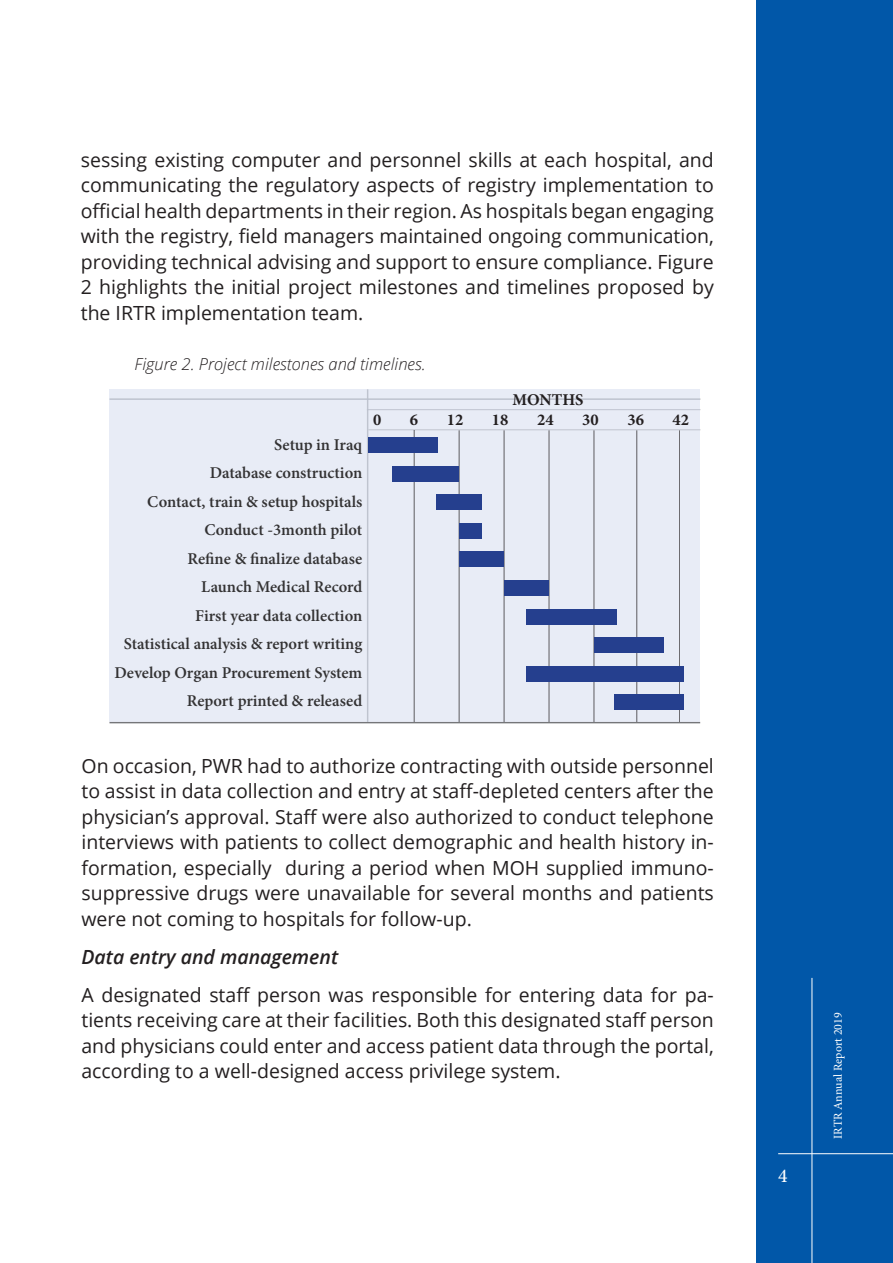
<style>
.page{position:relative;width:893px;height:1263px;background:#fff}
.page>*{position:absolute;margin:0;border:0;box-sizing:border-box;transform-origin:0 0}
.t1{font:19.5px/25.5px "Open Sans";color:#231f20;text-align:justify}
.t2{font:italic 600 19.5px "Open Sans";color:#231f20}
.t3{font:500 19.5px "Minion Pro";color:#fff}
.t4{font:600 16.5px "Minion Pro";color:#333233}
.t5{font:italic 300 16.5px "Open Sans";color:#231f20}
.t6{font:700 16.5px "Minion Pro";color:#231f20}
.t7{font:12px "Minion Pro";color:#fff}
</style>
<div class="page">
<div style="left:757px;top:0;width:136px;height:1263px;background:#0157a8"></div>
<div style="left:109px;top:389px;width:591px;height:333px;background:#e8ecf6"></div>
<hr style="left:414px;top:430px;width:1px;height:292px;background:#231f20">
<hr style="left:459px;top:430px;width:1px;height:292px;background:#231f20">
<hr style="left:504px;top:430px;width:1px;height:292px;background:#231f20">
<hr style="left:549px;top:430px;width:1px;height:292px;background:#231f20">
<hr style="left:594px;top:430px;width:1px;height:292px;background:#231f20">
<hr style="left:636px;top:430px;width:1px;height:292px;background:#231f20">
<hr style="left:679px;top:430px;width:1px;height:292px;background:#231f20">
<hr style="left:109px;top:398px;width:591px;height:2px;background:#757679">
<hr style="left:109px;top:722px;width:591px;height:1px;background:#757679">
<hr style="left:368px;top:429px;width:332px;height:1px;background:#757679">
<hr style="left:367px;top:409px;width:333px;height:1px;background:#757679">
<div style="left:368px;top:437px;width:70px;height:16px;background:#253f8e"></div>
<div style="left:392px;top:466px;width:67px;height:15px;background:#253f8e"></div>
<div style="left:436px;top:495px;width:46px;height:15px;background:#253f8e"></div>
<div style="left:459px;top:523px;width:23px;height:15px;background:#253f8e"></div>
<div style="left:459px;top:552px;width:45px;height:15px;background:#253f8e"></div>
<div style="left:504px;top:580px;width:45px;height:16px;background:#253f8e"></div>
<div style="left:527px;top:609px;width:90px;height:15px;background:#253f8e"></div>
<div style="left:594px;top:637px;width:69px;height:16px;background:#253f8e"></div>
<div style="left:527px;top:666px;width:157px;height:15px;background:#253f8e"></div>
<div style="left:614px;top:695px;width:70px;height:15px;background:#253f8e"></div>
<hr style="left:367px;top:389px;width:1px;height:333px;background:#757878">
<hr style="left:812px;top:978px;width:1px;height:285px;background:#fff">
<hr style="left:778px;top:1153px;width:115px;height:1px;background:#fff">
<p class="t1" style="left:81px;top:147px;width:635px">sessing existing computer and personnel skills at each hospital, and communicating the regulatory aspects of registry implementation to official health departments in their region. As hospitals began engaging with the registry, field managers maintained ongoing communication, providing technical advising and support to ensure compliance. Figure 2 highlights the initial project milestones and timelines proposed by the IRTR implementation team.</p>
<p class="t5" style="left:134px;top:353px;width:293px">Figure 2. Project milestones and timelines.</p>
<p class="t6" style="left:513px;top:388px;width:73px">MONTHS</p>
<p class="t4" style="left:274px;top:433px;width:90px">Setup in Iraq</p>
<p class="t4" style="left:210px;top:462px;width:154px">Database construction</p>
<p class="t4" style="left:147px;top:490px;width:216px">Contact, train &amp; setup hospitals</p>
<p class="t4" style="left:204px;top:519px;width:159px">Conduct -3month pilot</p>
<p class="t4" style="left:188px;top:547px;width:176px">Refine &amp; finalize database</p>
<p class="t4" style="left:201px;top:576px;width:162px">Launch Medical Record</p>
<p class="t4" style="left:195px;top:604px;width:169px">First year data collection</p>
<p class="t4" style="left:124px;top:633px;width:240px">Statistical analysis &amp; report writing</p>
<p class="t4" style="left:115px;top:661px;width:249px">Develop Organ Procurement System</p>
<p class="t4" style="left:187px;top:690px;width:177px">Report printed &amp; released</p>
<p class="t6" style="left:373px;top:408px;width:10px">0</p>
<p class="t6" style="left:410px;top:408px;width:10px">6</p>
<p class="t6" style="left:447px;top:408px;width:18px">12</p>
<p class="t6" style="left:492px;top:408px;width:18px">18</p>
<p class="t6" style="left:537px;top:408px;width:18px">24</p>
<p class="t6" style="left:582px;top:408px;width:18px">30</p>
<p class="t6" style="left:627px;top:408px;width:18px">36</p>
<p class="t6" style="left:673px;top:408px;width:18px">42</p>
<p class="t1" style="left:81px;top:752px;width:634px">On occasion, PWR had to authorize contracting with outside personnel to assist in data collection and entry at staff-depleted centers after the physician’s approval. Staff were also authorized to conduct telephone interviews with patients to collect demographic and health history in&shy;formation, especially during a period when MOH supplied immuno&shy;suppressive drugs were unavailable for several months and patients were not coming to hospitals for follow-up.</p>
<p class="t2" style="left:81px;top:943px;width:258px">Data entry and management</p>
<p class="t1" style="left:81px;top:981px;width:634px">A designated staff person was responsible for entering data for pa&shy;tients receiving care at their facilities. Both this designated staff person and physicians could enter and access patient data through the portal, according to a well-designed access privilege system.</p>
<p class="t3" style="left:778px;top:1163px;width:11px">4</p>
<p class="t7" style="left:830px;top:1138px;width:128px;rotate:-90deg">IRTR Annual Report 2019</p>
</div>
